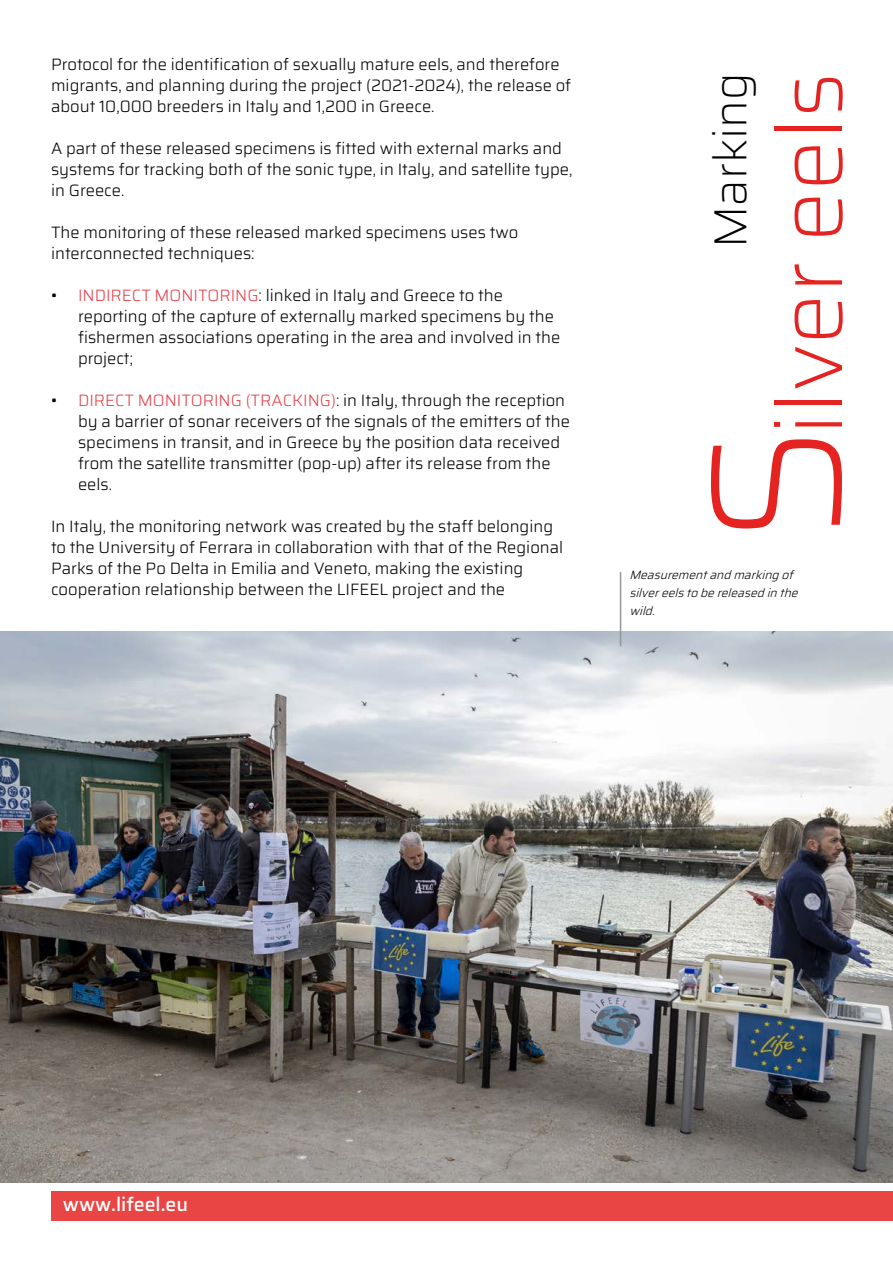
<style>
.page{position:relative;width:893px;height:1263px;background:#fff}
.page>*{position:absolute;margin:0;border:0;box-sizing:border-box;transform-origin:0 0}
.t1{font:200 186px "Saira";color:#e52321}
.t2{font:200 91.5px "Saira";color:#e52321}
.t3{font:200 46.5px "Saira";color:#000}
.t4{font:500 19.5px "Saira";color:#fff}
.t5{font:300 16.5px/21px "Saira";color:#000}
.t6{font:italic 300 12px/18px "Saira";color:#000}
.s1{color:#e8424b}
</style>
<div class="page">
<div style="left:51px;top:1191px;width:842px;height:29px;background:#e94545"></div>
<img style="left:0;top:631px;width:893px;height:551px">
<hr style="left:620px;top:572px;width:1px;height:74px;background:#939599">
<p class="t5" style="left:51px;top:53px;width:522px">Protocol for the identification of sexually mature eels, and therefore migrants, and planning during the project (2021-2024), the release of about 10,000 breeders in Italy and 1,200 in Greece.</p>
<p class="t5" style="left:51px;top:137px;width:523px">A part of these released specimens is fitted with external marks and systems for tracking both of the sonic type, in Italy, and satellite type, in Greece.</p>
<p class="t5" style="left:51px;top:221px;width:469px">The monitoring of these released marked specimens uses two interconnected techniques:</p>
<p class="t5" style="left:78px;top:284px;width:484px;text-indent:-27px">• <span class="s1">INDIRECT MONITORING</span>: linked in Italy and Greece to the reporting of the capture of externally marked specimens by the fishermen associations operating in the area and involved in the project;</p>
<p class="t5" style="left:78px;top:389px;width:493px;text-indent:-27px">• <span class="s1">DIRECT MONITORING (TRACKING)</span>: in Italy, through the reception by a barrier of sonar receivers of the signals of the emitters of the specimens in transit, and in Greece by the position data received from the satellite transmitter (pop-up) after its release from the eels.</p>
<p class="t5" style="left:51px;top:515px;width:514px">In Italy, the monitoring network was created by the staff belonging to the University of Ferrara in collaboration with that of the Regional Parks of the Po Delta in Emilia and Veneto, making the existing cooperation relationship between the LIFEEL project and the</p>
<h3 class="t3" style="left:696px;top:248px;width:178px;rotate:-90deg">Marking</h3>
<h2 class="t2" style="left:743px;top:435px;width:365px;rotate:-90deg">ilver eels</h2>
<h1 class="t1" style="left:638px;top:543px;width:119px;rotate:-90deg">S</h1>
<p class="t6" style="left:629px;top:566px;width:174px">Measurementandmarkingof silvereelstobereleasedinthe wild.</p>
<p class="t4" style="left:63px;top:1189px;width:127px">www.lifeel.eu</p>
</div>
